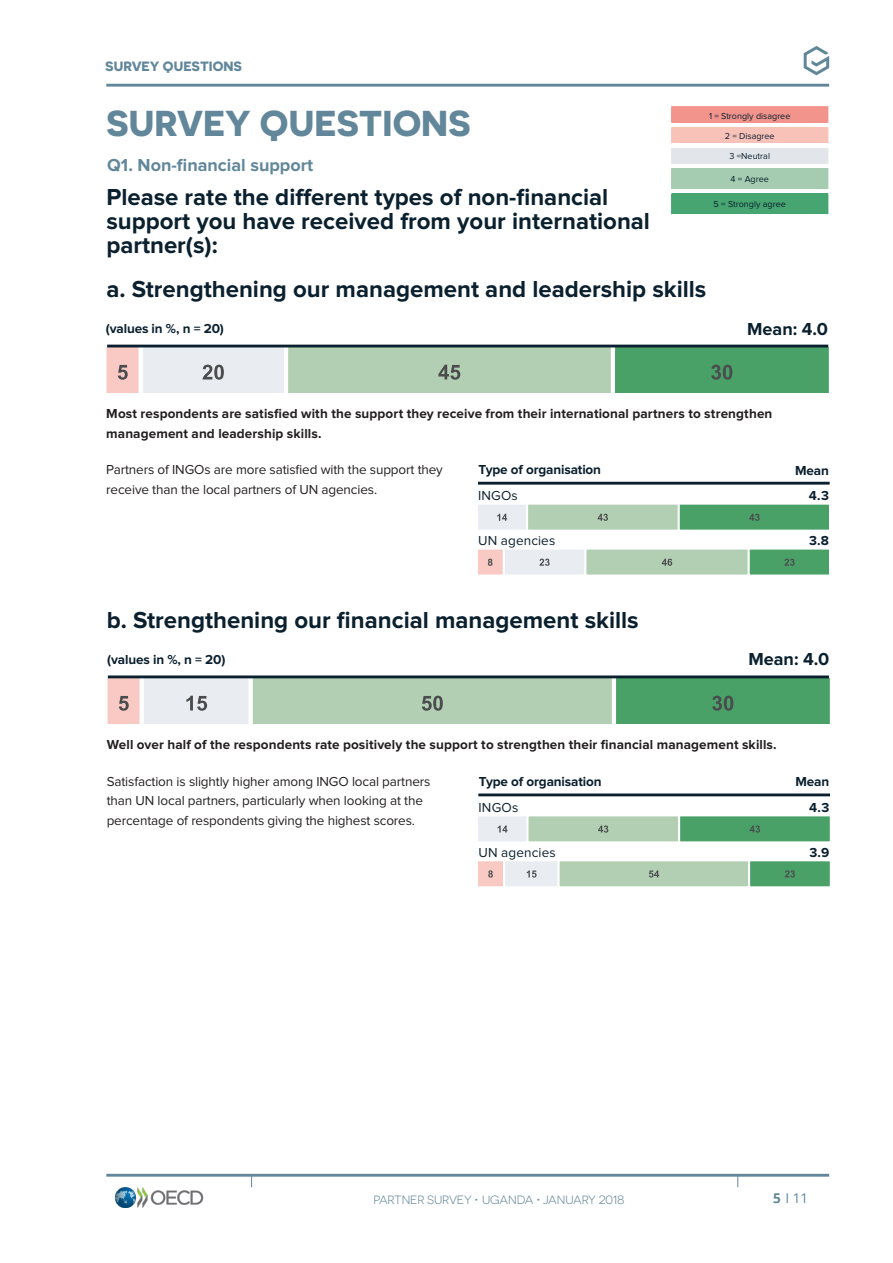
<style>
.page{position:relative;width:893px;height:1263px;background:#fff}
.page>*{position:absolute;margin:0;border:0;box-sizing:border-box;transform-origin:0 0}
.General___Headline_1{font:700 36px "Novecentosanswide";color:#62879a}
.General___Headline_2{font:700 24px/24px "Proxima Nova";color:#0a202e}
.General___Headline_3{font:700 18px "Proxima Nova";color:#62879a}
.t1{font:700 18px "Proxima Nova";color:#0a202e}
.General___Continuous{font:13.5px/19.5px "Proxima Nova";letter-spacing:-.01em;color:#231f20}
.General___Continuous-2{font:700 13.5px/19.5px "Proxima Nova";letter-spacing:.01em;color:#231f20}
.General___Continuous-3{font:700 13.5px "Proxima Nova";letter-spacing:-.01em;color:#0a202e}
.Absatzformat_2{font:13.5px "Proxima Nova";letter-spacing:.01em;color:#0a202e}
.t2{font:700 13.5px "Novecentosanswide";color:#62879a}
.Absatzformat_2-2{font:700 13.5px "Proxima Nova";color:#0a202e}
.t3{font:13.5px "Open Sans";color:#62879a}
.t4{font:12px "Novecentosanswide";letter-spacing:-.01em;color:#62879a}
.General___Legende{font:9px "Proxima Nova";color:#0a202e}
.s1{font-weight:700}
</style>
<div class="page">
<svg style="left:106px;top:347px;width:723px;height:46px;background:#9fc3a7"></svg>
<hr style="left:107px;top:345px;width:721px;height:2px;background:#0a202e">
<div style="left:672px;top:107px;width:156px;height:16px;background:#f2948c"></div>
<div style="left:672px;top:127px;width:156px;height:16px;background:#f9c2b9"></div>
<div style="left:672px;top:148px;width:156px;height:16px;background:#e2e6ea"></div>
<div style="left:672px;top:168px;width:156px;height:21px;background:#a5ccb0"></div>
<div style="left:672px;top:194px;width:156px;height:20px;background:#46a571"></div>
<hr style="left:671px;top:106px;width:157px;height:2px;background:#f2948c">
<svg style="left:671px;top:108px;width:1px;height:106px"></svg>
<div style="left:504px;top:549px;width:81px;height:26px;background:#e9ecf0"></div>
<div style="left:503px;top:548px;width:83px;height:28px;border:2px solid #fff"></div>
<div style="left:585px;top:549px;width:164px;height:26px;background:#b2cfb3"></div>
<div style="left:584px;top:548px;width:166px;height:28px;border:2px solid #fff"></div>
<div style="left:527px;top:504px;width:152px;height:27px;background:#b2cfb3"></div>
<div style="left:526px;top:503px;width:154px;height:29px;border:2px solid #fff"></div>
<svg style="left:478px;top:548px;width:27px;height:28px"></svg>
<svg style="left:539px;top:559px;width:11px;height:7px"></svg>
<svg style="left:478px;top:503px;width:50px;height:29px"></svg>
<svg style="left:662px;top:559px;width:10px;height:7px"></svg>
<svg style="left:598px;top:514px;width:10px;height:7px"></svg>
<svg style="left:748px;top:548px;width:81px;height:28px;background:#60ab7a"></svg>
<svg style="left:678px;top:503px;width:151px;height:29px;background:#64ae7e"></svg>
<hr style="left:478px;top:482px;width:352px;height:3px;background:#0a202e">
<svg style="left:107px;top:678px;width:722px;height:46px;background:#9dc3a5"></svg>
<hr style="left:108px;top:675px;width:721px;height:3px;background:#0a202e">
<div style="left:504px;top:860px;width:55px;height:27px;background:#e9ecf0"></div>
<div style="left:503px;top:859px;width:57px;height:29px;border:2px solid #fff"></div>
<div style="left:559px;top:860px;width:190px;height:27px;background:#b2cfb3"></div>
<div style="left:558px;top:859px;width:192px;height:29px;border:2px solid #fff"></div>
<div style="left:527px;top:815px;width:152px;height:27px;background:#b2cfb3"></div>
<div style="left:527px;top:814px;width:153px;height:29px;border:2px solid #fff"></div>
<svg style="left:478px;top:859px;width:27px;height:29px"></svg>
<svg style="left:527px;top:870px;width:10px;height:7px"></svg>
<svg style="left:478px;top:814px;width:50px;height:29px"></svg>
<svg style="left:649px;top:870px;width:10px;height:7px"></svg>
<svg style="left:598px;top:825px;width:10px;height:8px"></svg>
<svg style="left:748px;top:859px;width:81px;height:29px;background:#67ae7f"></svg>
<svg style="left:678px;top:814px;width:151px;height:29px;background:#65ae7e"></svg>
<hr style="left:478px;top:793px;width:352px;height:3px;background:#0a202e">
<hr style="left:106px;top:1174px;width:723px;height:3px;background:#62879a">
<svg style="left:804px;top:46px;width:25px;height:29px"></svg>
<img style="left:115px;top:1187px;width:88px;height:20px">
<hr style="left:106px;top:84px;width:723px;height:3px;background:#62879a">
<p class="t2" style="left:105px;top:58px;width:138px">SURVEY QUESTIONS</p>
<p class="General___Headline_1" style="left:106px;top:101px;width:366px">SURVEY QUESTIONS</p>
<p class="General___Legende" style="left:709px;top:112px;width:83px">1 = Strongly disagree</p>
<p class="General___Legende" style="left:725px;top:132px;width:51px">2 = Disagree</p>
<p class="General___Legende" style="left:729px;top:152px;width:42px">3 =Neutral</p>
<p class="General___Legende" style="left:730px;top:175px;width:40px">4 = Agree</p>
<p class="General___Legende" style="left:714px;top:200px;width:74px">5 = Strongly agree</p>
<p class="General___Headline_3" style="left:107px;top:156px;width:208px">Q1. Non-financial support</p>
<p class="General___Headline_2" style="left:106px;top:186px;width:545px">Please rate the different types of non-financial support you have received from your international partner(s):</p>
<p class="General___Headline_2" style="left:106px;top:278px;width:602px">a. Strengthening our management and leadership skills</p>
<p class="General___Continuous-3" style="left:106px;top:322px;width:120px">(values in %, n = 20)</p>
<p class="t1" style="left:747px;top:320px;width:82px">Mean: 4.0</p>
<p class="General___Continuous-2" style="left:106px;top:404px;width:668px">Most respondents are satisfied with the support they receive from their international partners to strengthen management and leadership skills.</p>
<p class="General___Continuous" style="left:106px;top:460px;width:338px">Partners of INGOs are more satisfied with the support they receive than the local partners of UN agencies.</p>
<p class="General___Continuous-3" style="left:478px;top:463px;width:124px">Type of organisation</p>
<p class="General___Continuous-3" style="left:795px;top:464px;width:35px">Mean</p>
<p class="Absatzformat_2" style="left:478px;top:489px;width:41px">INGOs</p>
<p class="Absatzformat_2-2" style="left:809px;top:489px;width:22px">4.3</p>
<p class="Absatzformat_2" style="left:478px;top:534px;width:79px">UN agencies</p>
<p class="Absatzformat_2-2" style="left:809px;top:534px;width:21px">3.8</p>
<p class="General___Headline_2" style="left:107px;top:609px;width:533px">b. Strengthening our financial management skills</p>
<p class="General___Continuous-3" style="left:107px;top:653px;width:120px">(values in %, n = 20)</p>
<p class="t1" style="left:748px;top:651px;width:82px">Mean: 4.0</p>
<p class="General___Continuous-2" style="left:107px;top:735px;width:671px">Well over half of the respondents rate positively the support to strengthen their financial management skills.</p>
<p class="General___Continuous" style="left:107px;top:772px;width:325px">Satisfaction is slightly higher among INGO local partners than UN local partners, particularly when looking at the percentage of respondents giving the highest scores.</p>
<p class="General___Continuous-3" style="left:479px;top:775px;width:124px">Type of organisation</p>
<p class="General___Continuous-3" style="left:795px;top:775px;width:35px">Mean</p>
<p class="Absatzformat_2" style="left:478px;top:801px;width:41px">INGOs</p>
<p class="Absatzformat_2-2" style="left:809px;top:801px;width:22px">4.3</p>
<p class="Absatzformat_2" style="left:478px;top:846px;width:79px">UN agencies</p>
<p class="Absatzformat_2-2" style="left:809px;top:846px;width:21px">3.9</p>
<p class="t4" style="left:373px;top:1192px;width:253px">PARTNER SURVEY • UGANDA • JANUARY 2018</p>
<p class="t3" style="left:773px;top:1189px;width:37px"><span class="s1">5</span> I 11</p>
</div>
